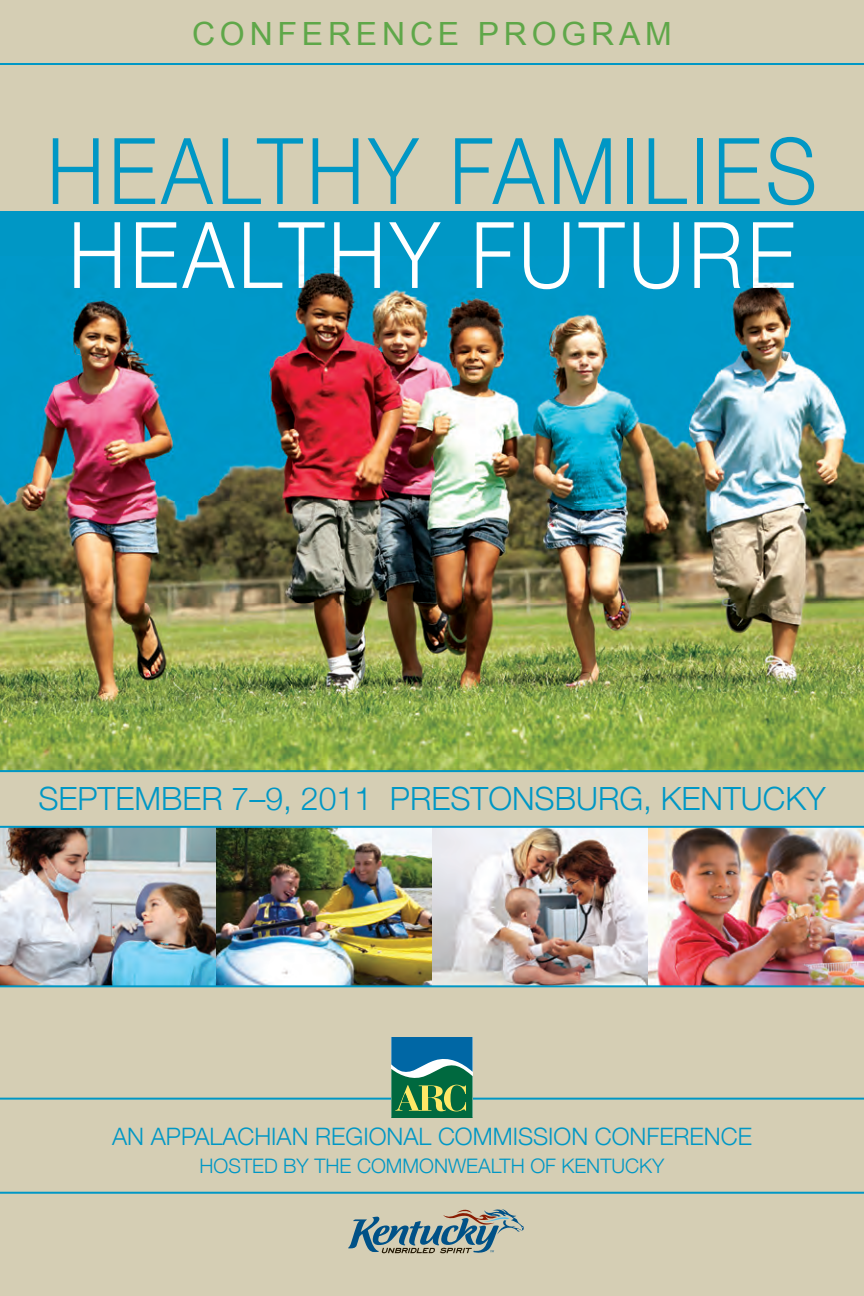
<style>
.page{position:relative;width:864px;height:1296px;background:#fff}
.page>*{position:absolute;margin:0;border:0;box-sizing:border-box;transform-origin:0 0}
.t1{font:300 92px "Helvetica Neue";letter-spacing:.05em;color:#0097c5;scale:.89 1}
.t2{font:300 92px "Helvetica Neue";letter-spacing:.05em;color:#fff;scale:.89 1}
.t3{font:300 32px "Helvetica Neue";color:#0097c5}
.t4{font:32px "Arial";letter-spacing:.15em;color:#5fa749}
.t5{font:300 24px "Helvetica Neue";color:#0097c5}
.t6{font:300 20px "Helvetica Neue";color:#0097c5}
</style>
<div class="page">
<div style="left:0;top:210px;width:864px;height:392px;background:#0097c5"></div>
<div style="left:0;top:0;width:864px;height:211px;background:#d5ceb4"></div>
<div style="left:0;top:759px;width:864px;height:537px;background:#d5ceb4"></div>
<hr style="left:0;top:1098px;width:864px;height:2px;background:#0097c5">
<hr style="left:0;top:1192px;width:864px;height:2px;background:#0097c5">
<svg style="left:391px;top:1038px;width:82px;height:79px;background:#328377"></svg>
<img style="left:0;top:289px;width:864px;height:481px">
<img style="left:74px;top:256px;width:720px;height:33px">
<svg style="left:348px;top:1209px;width:176px;height:44px"></svg>
<hr style="left:0;top:63px;width:864px;height:2px;background:#0097c5">
<img style="left:0;top:828px;width:216px;height:157px">
<img style="left:216px;top:828px;width:216px;height:157px">
<img style="left:432px;top:828px;width:216px;height:157px">
<img style="left:648px;top:828px;width:216px;height:157px">
<hr style="left:0;top:826px;width:864px;height:2px;background:#0097c5">
<hr style="left:0;top:985px;width:864px;height:2px;background:#0097c5">
<hr style="left:0;top:770px;width:864px;height:2px;background:#0097c5">
<h2 class="t4" style="left:192px;top:16px;width:481px">CONFERENCE PROGRAM</h2>
<h1 class="t1" style="left:47px;top:115px;width:867px">HEALTHY FAMILIES</h1>
<h1 class="t2" style="left:68px;top:199px;width:819px">HEALTHY FUTURE</h1>
<h2 class="t3" style="left:38px;top:779px;width:789px">SEPTEMBER 7–9, 2011 PRESTONSBURG, KENTUCKY</h2>
<p class="t5" style="left:112px;top:1122px;width:641px">AN APPALACHIAN REGIONAL COMMISSION CONFERENCE</p>
<p class="t6" style="left:200px;top:1154px;width:466px">HOSTED BY THE COMMONWEALTH OF KENTUCKY</p>
</div>
